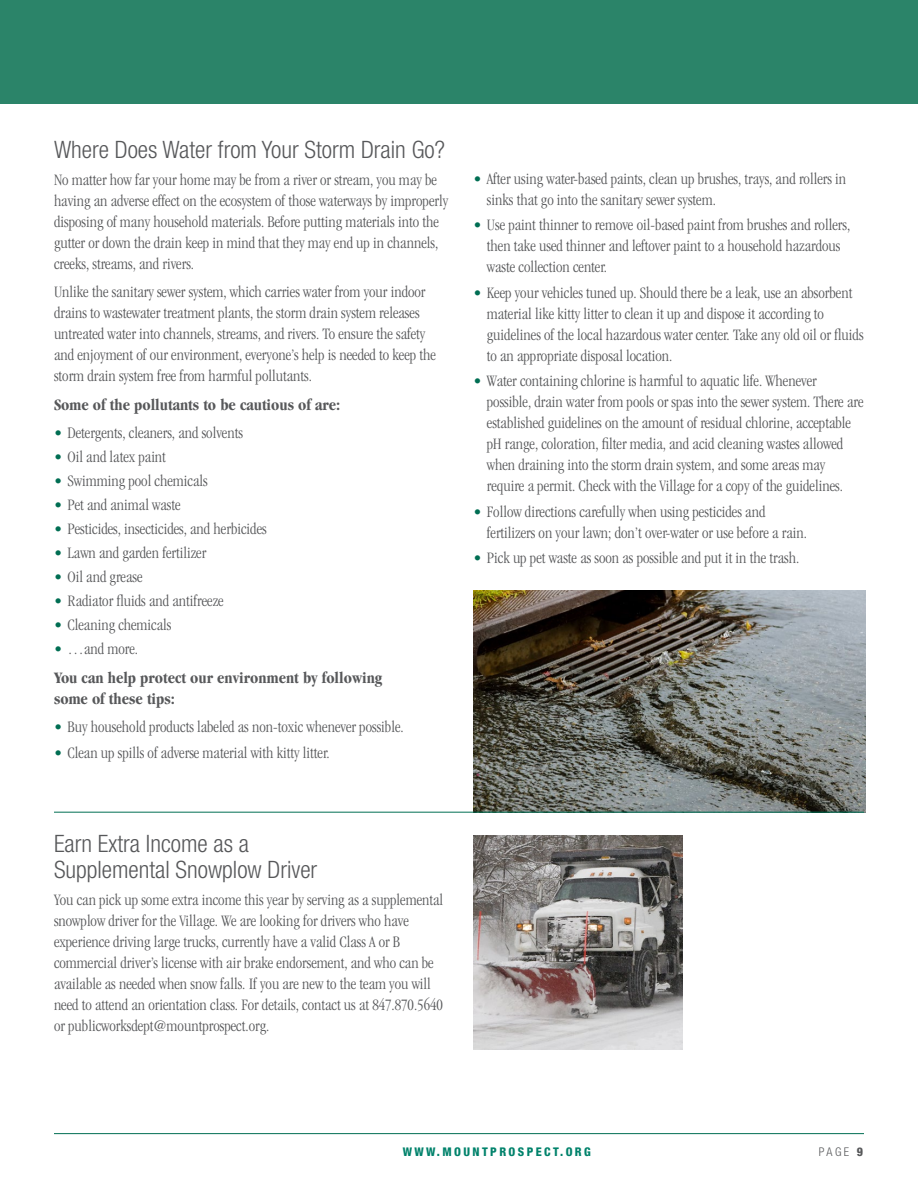
<style>
.page{position:relative;width:918px;height:1188px;background:#fff}
.page>*{position:absolute;margin:0;border:0;box-sizing:border-box;transform-origin:0 0}
.t1{font:300 condensed 24px "Helvetica Neue LT Std";color:#57585a}
.t2{font:300 condensed 16.5px/21px "Garamond";color:#57585a}
.t3{font:700 condensed 16.5px/21px "Garamond";color:#57585a}
.t4{font:800 condensed 12px "Helvetica Neue LT Std";letter-spacing:.2em;color:#00826b}
.t5{font:300 condensed 12px "Helvetica Neue LT Std";color:#57585a}
.s1{color:#006e53}
.s2{font-weight:800}
</style>
<div class="page">
<div style="left:0;top:0;width:918px;height:105px;background:#2b8469"></div>
<div style="left:0;top:104px;width:918px;height:6px;background:#fff"></div>
<hr style="left:54px;top:1133px;width:810px;height:1px;background:#006e53">
<img style="left:473px;top:835px;width:209px;height:215px">
<img style="left:473px;top:590px;width:393px;height:222px">
<hr style="left:54px;top:812px;width:810px;height:1px;background:#006e53">
<p class="t1" style="left:54px;top:135px;width:393px">Where Does Water from Your Storm Drain Go?</p>
<p class="t2" style="left:54px;top:169px;width:396px">No matter how far your home may be from a river or stream, you may be having an adverse effect on the ecosystem of those waterways by improperly disposing of many household materials. Before putting materials into the gutter or down the drain keep in mind that they may end up in channels, creeks, streams, and rivers.</p>
<p class="t2" style="left:54px;top:281px;width:384px">Unlike the sanitary sewer system, which carries water from your indoor drains to wastewater treatment plants, the storm drain system releases untreated water into channels, streams, and rivers. To ensure the safety and enjoyment of our environment, everyone’s help is needed to keep the storm drain system free from harmful pollutants.</p>
<p class="t3" style="left:54px;top:394px;width:288px">Some of the pollutants to be cautious of are:</p>
<p class="t2" style="left:54px;top:422px;width:190px"><span class="s1">•</span> Detergents, cleaners, and solvents</p>
<p class="t2" style="left:54px;top:446px;width:113px"><span class="s1">•</span> Oil and latex paint</p>
<p class="t2" style="left:54px;top:470px;width:155px"><span class="s1">•</span> Swimming pool chemicals</p>
<p class="t2" style="left:54px;top:494px;width:128px"><span class="s1">•</span> Pet and animal waste</p>
<p class="t2" style="left:54px;top:518px;width:214px"><span class="s1">•</span> Pesticides, insecticides, and herbicides</p>
<p class="t2" style="left:54px;top:542px;width:154px"><span class="s1">•</span> Lawn and garden fertilizer</p>
<p class="t2" style="left:54px;top:566px;width:90px"><span class="s1">•</span> Oil and grease</p>
<p class="t2" style="left:54px;top:590px;width:171px"><span class="s1">•</span> Radiator fluids and antifreeze</p>
<p class="t2" style="left:54px;top:614px;width:119px"><span class="s1">•</span> Cleaning chemicals</p>
<p class="t2" style="left:54px;top:638px;width:86px"><span class="s1">•</span> …and more.</p>
<p class="t3" style="left:54px;top:667px;width:330px">You can help protect our environment by following some of these tips:</p>
<p class="t2" style="left:54px;top:716px;width:351px"><span class="s1">•</span> Buy household products labeled as non-toxic whenever possible.</p>
<p class="t2" style="left:54px;top:742px;width:277px"><span class="s1">•</span> Clean up spills of adverse material with kitty litter.</p>
<p class="t2" style="left:487px;top:168px;width:361px;text-indent:-14px"><span class="s1">•</span> After using water-based paints, clean up brushes, trays, and rollers in sinks that go into the sanitary sewer system.</p>
<p class="t2" style="left:487px;top:215px;width:365px;text-indent:-14px"><span class="s1">•</span> Use paint thinner to remove oil-based paint from brushes and rollers, then take used thinner and leftover paint to a household hazardous waste collection center.</p>
<p class="t2" style="left:487px;top:282px;width:378px;text-indent:-14px"><span class="s1">•</span> Keep your vehicles tuned up. Should there be a leak, use an absorbent material like kitty litter to clean it up and dispose it according to guidelines of the local hazardous water center. Take any old oil or fluids to an appropriate disposal location.</p>
<p class="t2" style="left:487px;top:371px;width:378px;text-indent:-14px"><span class="s1">•</span> Water containing chlorine is harmful to aquatic life. Whenever possible, drain water from pools or spas into the sewer system. There are established guidelines on the amount of residual chlorine, acceptable pH range, coloration, filter media, and acid cleaning wastes allowed when draining into the storm drain system, and some areas may require a permit. Check with the Village for a copy of the guidelines.</p>
<p class="t2" style="left:487px;top:501px;width:322px;text-indent:-14px"><span class="s1">•</span> Follow directions carefully when using pesticides and fertilizers on your lawn; don’t over-water or use before a rain.</p>
<p class="t2" style="left:473px;top:548px;width:327px"><span class="s1">•</span> Pick up pet waste as soon as possible and put it in the trash.</p>
<p class="t1" style="left:54px;top:830px;width:196px">Earn Extra Income as a</p>
<p class="t1" style="left:54px;top:856px;width:265px">Supplemental Snowplow Driver</p>
<p class="t2" style="left:54px;top:889px;width:391px">You can pick up some extra income this year by serving as a supplemental snowplow driver for the Village. We are looking for drivers who have experience driving large trucks, currently have a valid Class A or B commercial driver’s license with air brake endorsement, and who can be available as needed when snow falls. If you are new to the team you will need to attend an orientation class. For details, contact us at 847.870.5640 or publicworksdept@mountprospect.org.</p>
<p class="t4" style="left:403px;top:1144px;width:190px">WWW.MOUNTPROSPECT.ORG</p>
<p class="t5" style="left:819px;top:1145px;width:46px">PAGE <span class="s2">9</span></p>
</div>
